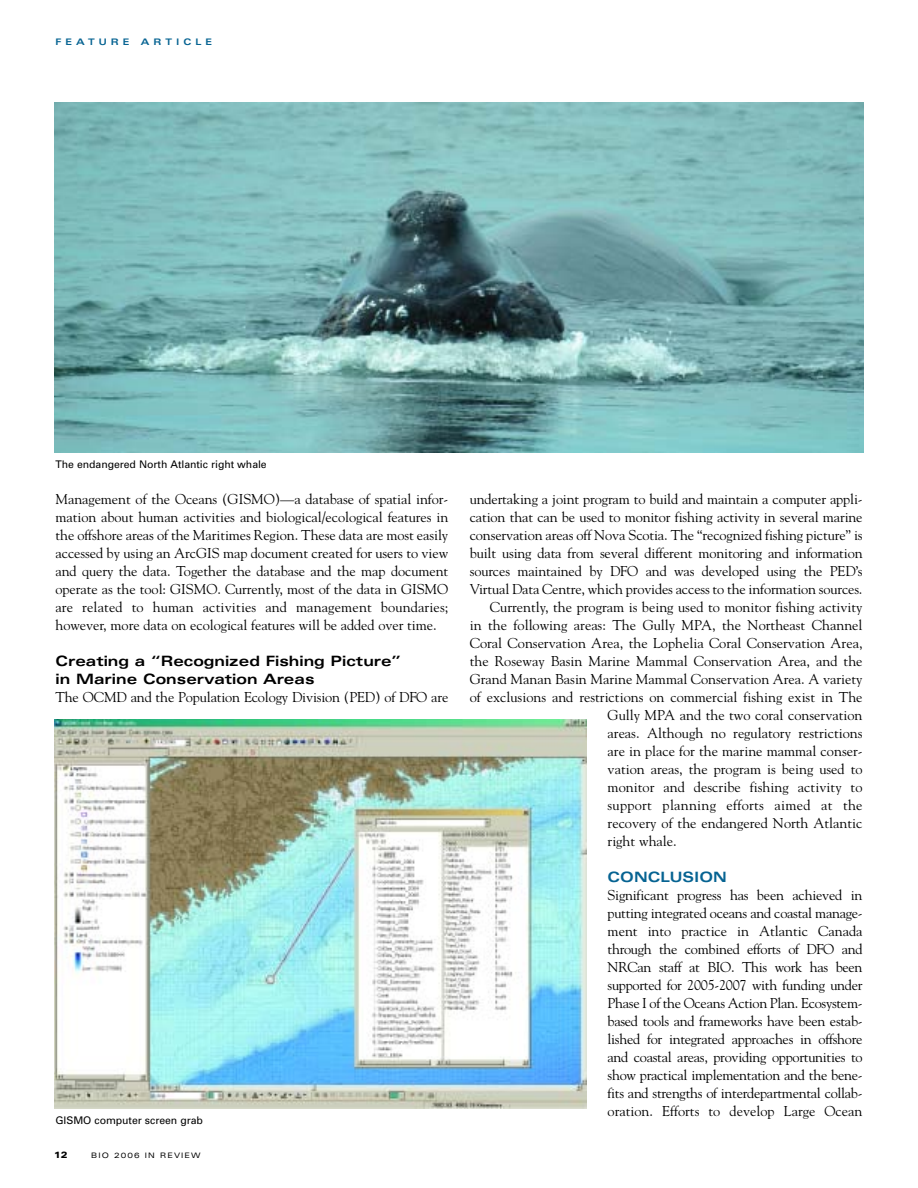
<style>
.page{position:relative;width:918px;height:1188px;background:#fff}
.page>*{position:absolute;margin:0;border:0;box-sizing:border-box;transform-origin:0 0}
.t1{font:14.25px/18px "Goudy";color:#000;text-align:justify}
.t2{font:700 expanded 14.25px/18px "Univers";color:#000}
.t3{font:14.25px "Goudy";letter-spacing:.02em;color:#000}
.t4{font:700 expanded 14.25px "Univers";color:#066392}
.t5{font:10.5px "Univers";letter-spacing:-.005em;color:#000}
.t6{font:700 expanded 9px "Univers";letter-spacing:.445em;color:#066392}
.t7{font:900 expanded 9px "Univers";color:#000}
.t8{font:expanded 7.5px "Univers";letter-spacing:.15em;color:#000}
</style>
<div class="page">
<img style="left:54px;top:720px;width:532px;height:389px">
<img style="left:54px;top:103px;width:810px;height:349px">
<p class="t6" style="left:56px;top:39px;width:75px">FEATURE</p>
<p class="t6" style="left:141px;top:39px;width:73px">ARTICLE</p>
<p class="t5" style="left:56px;top:460px;width:213px">The endangered North Atlantic right whale</p>
<p class="t1" style="left:56px;top:490px;width:394px">Management of the Oceans (GISMO)—a database of spatial infor&shy;mation about human activities and biological/ecological features in the offshore areas of the Maritimes Region. These data are most easily accessed by using an ArcGIS map document created for users to view and query the data. Together the database and the map document operate as the tool: GISMO. Currently, most of the data in GISMO are related to human activities and management boundaries; however, more data on ecological features will be added over time.</p>
<p class="t2" style="left:56px;top:653px;width:347px">Creating a “Recognized Fishing Picture” in Marine Conservation Areas</p>
<p class="t1" style="left:56px;top:688px;width:394px">The OCMD and the Population Ecology Division (PED) of DFO are</p>
<p class="t5" style="left:56px;top:1116px;width:149px">GISMO computer screen grab</p>
<p class="t7" style="left:54px;top:1152px;width:15px">12</p>
<p class="t8" style="left:91px;top:1153px;width:111px">BIO 2006 IN REVIEW</p>
<p class="t1" style="left:470px;top:490px;width:394px">undertaking a joint program to build and maintain a computer appli-</p>
<p class="t1" style="left:470px;top:508px;width:394px">cation that can be used to monitor fishing activity in several marine</p>
<p class="t1" style="left:470px;top:526px;width:394px">conservation areas off Nova Scotia. The “recognized fishing picture” is</p>
<p class="t1" style="left:470px;top:544px;width:394px">built using data from several different monitoring and information</p>
<p class="t1" style="left:470px;top:562px;width:394px">sources maintained by DFO and was developed using the PED’s</p>
<p class="t1" style="left:470px;top:580px;width:394px">Virtual Data Centre, which provides access to the information sources.</p>
<p class="t1" style="left:490px;top:598px;width:374px">Currently, the program is being used to monitor fishing activity</p>
<p class="t1" style="left:470px;top:616px;width:394px">in the following areas: The Gully MPA, the Northeast Channel</p>
<p class="t1" style="left:470px;top:634px;width:394px">Coral Conservation Area, the Lophelia Coral Conservation Area,</p>
<p class="t1" style="left:470px;top:652px;width:394px">the Roseway Basin Marine Mammal Conservation Area, and the</p>
<p class="t1" style="left:470px;top:670px;width:394px">Grand Manan Basin Marine Mammal Conservation Area. A variety</p>
<p class="t1" style="left:470px;top:688px;width:394px">of exclusions and restrictions on commercial fishing exist in The</p>
<p class="t1" style="left:608px;top:706px;width:256px">Gully MPA and the two coral conservation</p>
<p class="t1" style="left:608px;top:724px;width:256px">areas. Although no regulatory restrictions</p>
<p class="t1" style="left:608px;top:742px;width:256px">are in place for the marine mammal conser-</p>
<p class="t1" style="left:608px;top:760px;width:256px">vation areas, the program is being used to</p>
<p class="t1" style="left:608px;top:778px;width:256px">monitor and describe fishing activity to</p>
<p class="t3" style="left:608px;top:797px;width:256px">support planning efforts aimed at the</p>
<p class="t1" style="left:608px;top:814px;width:256px">recovery of the endangered North Atlantic</p>
<p class="t1" style="left:608px;top:832px;width:71px">right whale.</p>
<p class="t4" style="left:608px;top:872px;width:121px">CONCLUSION</p>
<p class="t1" style="left:608px;top:886px;width:256px">Significant progress has been achieved in putting integrated oceans and coastal manage&shy;ment into practice in Atlantic Canada through the combined efforts of DFO and NRCan staff at BIO. This work has been supported for 2005-2007 with funding under Phase I of the Oceans Action Plan. Ecosystem&shy;based tools and frameworks have been estab&shy;lished for integrated approaches in offshore and coastal areas, providing opportunities to show practical implementation and the bene&shy;fits and strengths of interdepartmental collab&shy;oration. Efforts to develop Large Ocean</p>
</div>
